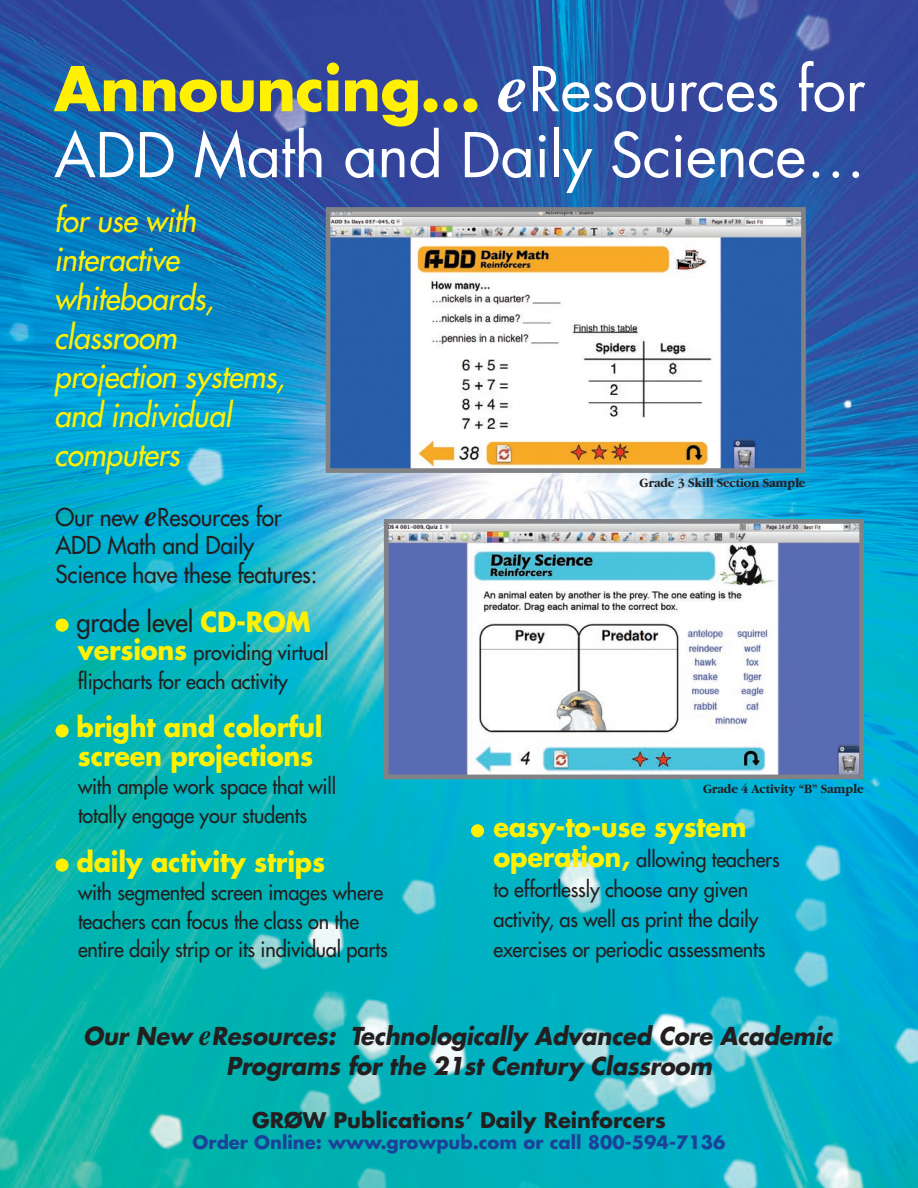
<style>
.page{position:relative;width:918px;height:1188px;background:#fff}
.page>*{position:absolute;margin:0;border:0;box-sizing:border-box;transform-origin:0 0}
.t1{font:60px/66px "Futura";letter-spacing:-.01em;color:#fff}
.t2{font:italic 31.5px/39px "Futura";letter-spacing:-.01em;color:#fff101;scale:.95 1}
.t3{font:700 27px/28.5px "Futura";letter-spacing:-.01em;color:#fff101;scale:.95 1}
.t4{font:27px "Futura";letter-spacing:-.01em;color:#231f20;scale:.95 1}
.t5{font:italic 700 24px/30px "Futura";letter-spacing:-.01em;color:#231f20;scale:.95 1}
.t6{font:24px/28.5px "Futura";letter-spacing:-.01em;color:#231f20;scale:.95 1}
.t7{font:21px/28.5px "Futura";letter-spacing:-.01em;color:#231f20;scale:.95 1}
.t8{font:700 21px "Futura";color:#231f20}
.t9{font:700 18px "Futura";color:#1b4299}
.t10{font:700 13.2px "Garamond";letter-spacing:-.01em;color:#231f20;scale:.95 1}
.s1{font-weight:700;color:#fff101}
.s2{font-family:"Times";font-weight:700;font-style:italic;font-size:69px}
.s3{font-family:"Times";font-weight:700;font-style:italic;font-size:30px}
.s4{font-weight:700;font-size:27px;color:#fff101}
.s5{font-family:"Times";font-size:30px}
</style>
<div class="page">
<img style="left:0;top:0;width:918px;height:1188px">
<img style="left:390px;top:525px;width:468px;height:248px">
<div style="left:384px;top:519px;width:480px;height:260px;border:5px solid #808285"></div>
<img style="left:332px;top:213px;width:468px;height:254px">
<div style="left:326px;top:207px;width:480px;height:266px;border:5px solid #808285"></div>
<div style="left:56px;top:619px;width:13px;height:13px;background:#fff101;border-radius:50%"></div>
<div style="left:56px;top:724px;width:13px;height:13px;background:#fff101;border-radius:50%"></div>
<div style="left:56px;top:859px;width:13px;height:13px;background:#fff101;border-radius:50%"></div>
<div style="left:471px;top:824px;width:13px;height:13px;background:#fff101;border-radius:50%"></div>
<h1 class="t1" style="left:54px;top:55px;width:813px"><span class="s1">Announcing…</span> <span class="s2">e</span>Resources for<br>ADD Math and Daily Science…</h1>
<h2 class="t2" style="left:54px;top:201px;width:245px">for use with interactive whiteboards, classroom projection systems, and individual computers</h2>
<p class="t6" style="left:56px;top:503px;width:277px">Our new <span class="s3">e</span>Resources for<br>ADD Math and Daily<br>Science have these features:</p>
<p class="t4" style="left:76px;top:604px;width:248px">grade level <span class="s1">CD-ROM</span></p>
<p class="t7" style="left:78px;top:638px;width:265px"><span class="s4">versions</span> providing virtual flipcharts for each activity</p>
<p class="t3" style="left:76px;top:712px;width:261px">bright and colorful screen projections</p>
<p class="t7" style="left:78px;top:772px;width:273px">with ample work space that will totally engage your students</p>
<p class="t3" style="left:76px;top:847px;width:263px">daily activity strips</p>
<p class="t7" style="left:78px;top:878px;width:328px">with segmented screen images where teachers can focus the class on the entire daily strip or its individual parts</p>
<p class="t10" style="left:640px;top:476px;width:176px">Grade 3 Skill Section Sample</p>
<p class="t10" style="left:703px;top:782px;width:170px">Grade 4 Activity “B” Sample</p>
<p class="t3" style="left:494px;top:812px;width:268px">easy-to-use system</p>
<p class="t7" style="left:493px;top:844px;width:303px;line-height:30px"><span class="s4">operation,</span> allowing teachers to effortlessly choose any given activity, as well as print the daily exercises or periodic assessments</p>
<p class="t5" style="left:226px;top:1020px;width:640px;text-indent:-143px">Our New <span class="s5">e</span>Resources: Technologically Advanced Core Academic<br>Programs for the 21st Century Classroom</p>
<p class="t8" style="left:252px;top:1105px;width:415px">GRØW Publications’ Daily Reinforcers</p>
<p class="t9" style="left:193px;top:1130px;width:534px">Order Online: www.growpub.com or call 800-594-7136</p>
</div>
